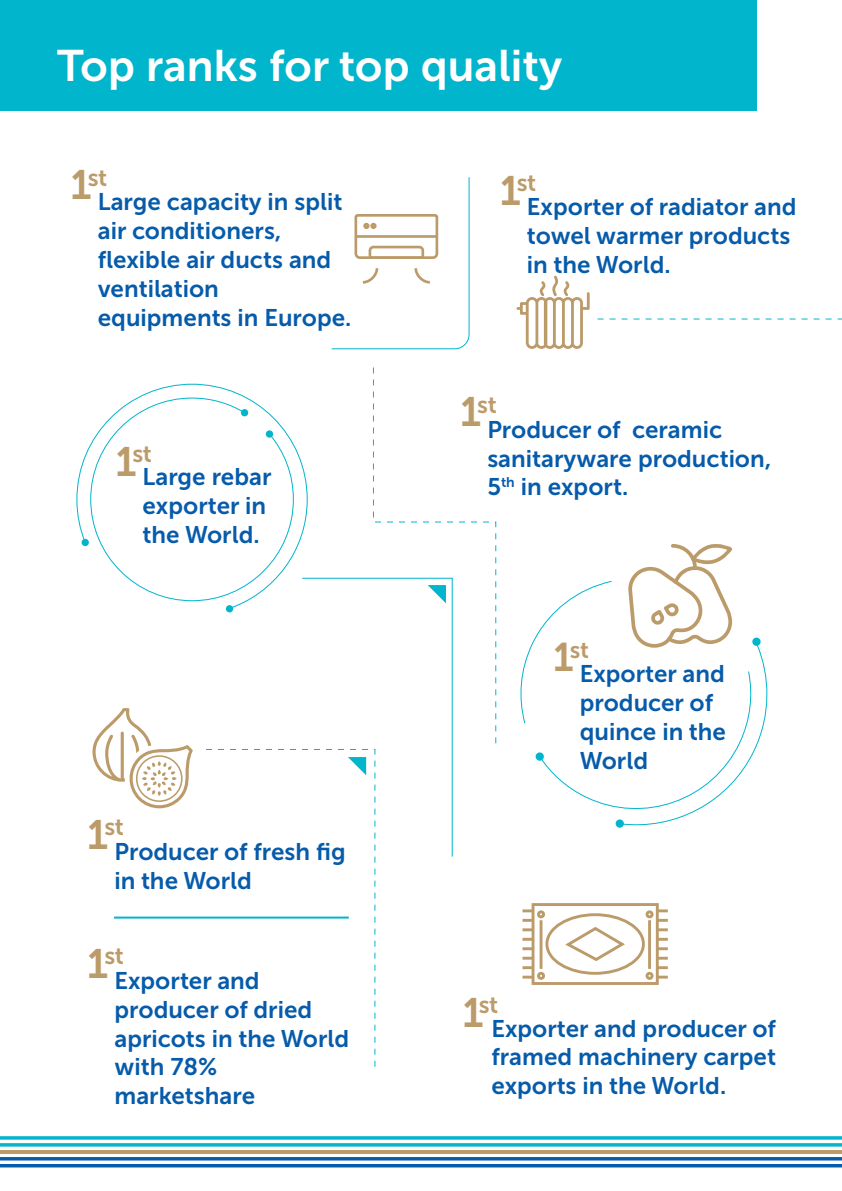
<style>
.page{position:relative;width:842px;height:1191px;background:#fff}
.page>*{position:absolute;margin:0;border:0;box-sizing:border-box;transform-origin:0 0}
.t1{font:44px "Museo Sans Cyrl 700";color:#fff}
.t2{font:24px/28.8px "Museo Sans Cyrl 700";color:#065baa}
.t3{font:24px "Museo Sans Cyrl 700";letter-spacing:-.02em;color:#bc9b6a}
.t4{font:23.2px "Museo Sans Cyrl 700";color:#bc9b6a}
.s1{font-size:41px}
.s2{font-size:40px}
</style>
<div class="page">
<div style="left:0;top:0;width:756px;height:110px;background:#00b5cc"></div>
<svg style="left:516px;top:275px;width:74px;height:74px"></svg>
<svg style="left:331px;top:177px;width:139px;height:173px"></svg>
<div style="left:226px;top:605px;width:7px;height:7px;background:#00b5cc;border-radius:50%"></div>
<svg style="left:76px;top:383px;width:232px;height:227px"></svg>
<svg style="left:597px;top:318px;width:245px;height:1px"></svg>
<svg style="left:301px;top:577px;width:152px;height:280px"></svg>
<svg style="left:372px;top:367px;width:125px;height:377px"></svg>
<svg style="left:428px;top:585px;width:18px;height:18px"></svg>
<svg style="left:520px;top:544px;width:248px;height:284px"></svg>
<svg style="left:199px;top:748px;width:177px;height:319px"></svg>
<hr style="left:114px;top:916px;width:235px;height:2px;background:#00b5cc">
<div style="left:532px;top:903px;width:127px;height:82px;border:3px solid #bc9b6a"></div>
<div style="left:545px;top:913px;width:100px;height:61px;border:3px solid #bc9b6a;border-radius:50%"></div>
<div style="left:646px;top:910px;width:7px;height:8px;border:3px solid #bc9b6a;border-radius:50%"></div>
<div style="left:537px;top:910px;width:8px;height:8px;border:3px solid #bc9b6a;border-radius:50%"></div>
<div style="left:646px;top:972px;width:7px;height:7px;border:3px solid #bc9b6a;border-radius:50%"></div>
<div style="left:537px;top:972px;width:8px;height:7px;border:3px solid #bc9b6a;border-radius:50%"></div>
<hr style="left:540px;top:920px;width:2px;height:49px;background:#bc9b6a">
<hr style="left:648px;top:920px;width:3px;height:49px;background:#bc9b6a">
<svg style="left:565px;top:927px;width:60px;height:34px"></svg>
<svg style="left:522px;top:909px;width:11px;height:3px"></svg>
<svg style="left:522px;top:919px;width:11px;height:2px"></svg>
<svg style="left:522px;top:928px;width:11px;height:3px"></svg>
<svg style="left:522px;top:937px;width:11px;height:3px"></svg>
<svg style="left:522px;top:947px;width:11px;height:3px"></svg>
<svg style="left:522px;top:956px;width:11px;height:3px"></svg>
<svg style="left:522px;top:966px;width:11px;height:3px"></svg>
<svg style="left:522px;top:975px;width:11px;height:3px"></svg>
<svg style="left:657px;top:909px;width:11px;height:3px"></svg>
<svg style="left:657px;top:919px;width:11px;height:2px"></svg>
<svg style="left:657px;top:928px;width:11px;height:3px"></svg>
<svg style="left:657px;top:937px;width:11px;height:3px"></svg>
<svg style="left:657px;top:947px;width:11px;height:3px"></svg>
<svg style="left:657px;top:956px;width:11px;height:3px"></svg>
<svg style="left:657px;top:966px;width:11px;height:3px"></svg>
<svg style="left:657px;top:975px;width:11px;height:3px"></svg>
<svg style="left:92px;top:708px;width:101px;height:100px"></svg>
<svg style="left:0;top:1157px;width:842px;height:10px"></svg>
<hr style="left:0;top:1150px;width:842px;height:3px;background:#bc9b6a">
<svg style="left:0;top:1136px;width:842px;height:10px"></svg>
<h1 class="t1" style="left:57px;top:41px;width:508px">Top ranks for top quality</h1>
<p class="t3" style="left:71px;top:164px;width:38px"><span class="s1">1</span>st</p>
<p class="t2" style="left:98px;top:188px;width:255px">Large capacity in split air conditioners, flexible air ducts and ventilation equipments in Europe.</p>
<p class="t3" style="left:115px;top:440px;width:38px"><span class="s1">1</span>st</p>
<p class="t2" style="left:143px;top:463px;width:130px">Large rebar exporter in the World.</p>
<p class="t3" style="left:87px;top:813px;width:38px"><span class="s1">1</span>st</p>
<p class="t2" style="left:114px;top:837px;width:233px">Producer of fresh fig in the World</p>
<p class="t3" style="left:87px;top:942px;width:38px"><span class="s1">1</span>st</p>
<p class="t2" style="left:114px;top:966px;width:236px">Exporter and producer of dried apricots in the World with 78% marketshare</p>
<p class="t3" style="left:500px;top:170px;width:38px"><span class="s1">1</span>st</p>
<p class="t2" style="left:527px;top:192px;width:271px">Exporter of radiator and towel warmer products in the World.</p>
<p class="t3" style="left:460px;top:391px;width:38px"><span class="s1">1</span>st</p>
<p class="t2" style="left:487px;top:415px;width:286px">Producer of ceramic sanitaryware production,<br>5<sup>th</sup> in export.</p>
<p class="t4" style="left:553px;top:637px;width:37px"><span class="s2">1</span>st</p>
<p class="t2" style="left:580px;top:659px;width:148px">Exporter and producer of quince in the<br>World</p>
<p class="t3" style="left:462px;top:991px;width:37px"><span class="s1">1</span>st</p>
<p class="t2" style="left:491px;top:1014px;width:286px;text-align:justify">Exporter and producer of framed machinery carpet exports in the World.</p>
</div>
